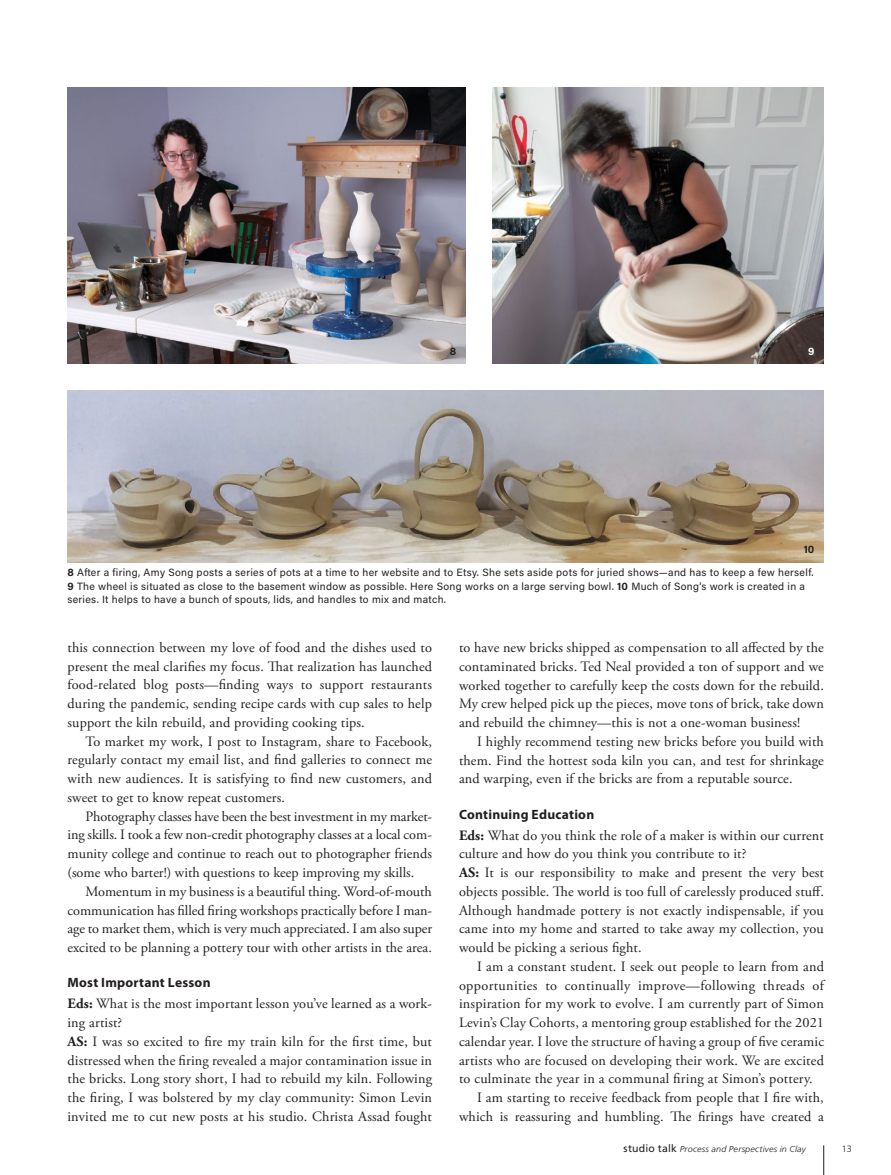
<style>
.page{position:relative;width:891px;height:1175px;background:#fff}
.page>*{position:absolute;margin:0;border:0;box-sizing:border-box;transform-origin:0 0}
.Article_Text{font:14.25px/18.8px "Adobe Garamond Pro";letter-spacing:.01em;color:#231f20;text-align:justify}
.Article_Lead{font:14.25px/18.8px "Adobe Garamond Pro";letter-spacing:.01em;color:#231f20;text-align:justify}
.Article_Breakhead{font:700 13.5px "Myriad Pro";letter-spacing:.02em;color:#231f20}
.Article_Caption{font:10.5px/13.5px "Acumin Pro";letter-spacing:.03em;color:#231f20}
.Image_Number{font:700 10.5px "Acumin Pro";color:#231f20}
.Image_Number-2{font:700 10.5px "Acumin Pro";color:#fff}
.t1{font:300 9.15px "Frutiger LT Pro";color:#231f20}
.t2{font:italic 300 8.55px "Frutiger LT Pro";letter-spacing:.015em;color:#231f20;scale:1.06 1}
.s1{font-weight:700}
.s2{font-weight:400;font-style:normal;font-size:10.5px}
</style>
<div class="page">
<svg style="left:823px;top:1145px;width:1px;height:29px"></svg>
<img style="left:68px;top:87px;width:397px;height:277px">
<img style="left:492px;top:87px;width:332px;height:277px">
<img style="left:68px;top:390px;width:756px;height:172px">
<p class="Image_Number" style="left:450px;top:344px;width:8px">8</p>
<p class="Image_Number-2" style="left:808px;top:344px;width:8px">9</p>
<p class="Image_Number" style="left:804px;top:542px;width:12px">10</p>
<p class="Article_Caption" style="left:68px;top:565px;width:748px"><span class="s1">8</span> After a firing, Amy Song posts a series of pots at a time to her website and to Etsy. She sets aside pots for juried shows—and has to keep a few herself.<br><span class="s1">9</span> The wheel is situated as close to the basement window as possible. Here Song works on a large serving bowl. <span class="s1">10</span> Much of Song’s work is created in a series. It helps to have a bunch of spouts, lids, and handles to mix and match.</p>
<p class="Article_Lead" style="left:459px;top:638px;width:366px">to have new bricks shipped as compensation to all affected by the contaminated bricks. Ted Neal provided a ton of support and we worked together to carefully keep the costs down for the rebuild.<br>My crew helped pick up the pieces, move tons of brick, take down and rebuild the chimney—this is not a one-woman business!</p>
<p class="Article_Text" style="left:459px;top:732px;width:366px;text-indent:18px">I highly recommend testing new bricks before you build with them. Find the hottest soda kiln you can, and test for shrinkage and warping, even if the bricks are from a reputable source.</p>
<p class="Article_Breakhead" style="left:459px;top:805px;width:137px">Continuing Education</p>
<p class="Article_Lead" style="left:459px;top:826px;width:366px"><span class="s1">Eds:</span> What do you think the role of a maker is within our current culture and how do you think you contribute to it?</p>
<p class="Article_Lead" style="left:459px;top:863px;width:366px"><span class="s1">AS:</span> It is our responsibility to make and present the very best objects possible. The world is too full of carelessly produced stuff.<br>Although handmade pottery is not exactly indispensable, if you came into my home and started to take away my collection, you would be picking a serious fight.</p>
<p class="Article_Text" style="left:459px;top:957px;width:367px;text-indent:18px">I am a constant student. I seek out people to learn from and opportunities to continually improve—following threads of inspiration for my work to evolve. I am currently part of Simon Levin’s Clay Cohorts, a mentoring group established for the 2021 calendar year. I love the structure of having a group of five ceramic artists who are focused on developing their work. We are excited to culminate the year in a communal firing at Simon’s pottery.</p>
<p class="Article_Text" style="left:459px;top:1088px;width:366px;text-align:right">I am starting to receive feedback from people that I fire with, which is reassuring and humbling. The firings have created a</p>
<p class="Article_Lead" style="left:68px;top:638px;width:366px">this connection between my love of food and the dishes used to present the meal clarifies my focus. That realization has launched food-related blog posts—finding ways to support restaurants during the pandemic, sending recipe cards with cup sales to help support the kiln rebuild, and providing cooking tips.</p>
<p class="Article_Text" style="left:68px;top:732px;width:366px;text-indent:18px">To market my work, I post to Instagram, share to Facebook, regularly contact my email list, and find galleries to connect me with new audiences. It is satisfying to find new customers, and sweet to get to know repeat customers.</p>
<p class="Article_Text" style="left:68px;top:807px;width:366px;text-indent:18px">Photography classes have been the best investment in my market&shy;ing skills. I took a few non-credit photography classes at a local com&shy;munity college and continue to reach out to photographer friends (some who barter!) with questions to keep improving my skills.</p>
<p class="Article_Text" style="left:68px;top:882px;width:366px;text-indent:18px">Momentum in my business is a beautiful thing. Word-of-mouth communication has filled firing workshops practically before I man&shy;age to market them, which is very much appreciated. I am also super excited to be planning a pottery tour with other artists in the area.</p>
<p class="Article_Breakhead" style="left:68px;top:974px;width:145px">Most Important Lesson</p>
<p class="Article_Lead" style="left:68px;top:994px;width:366px"><span class="s1">Eds:</span> What is the most important lesson you’ve learned as a work&shy;ing artist?</p>
<p class="Article_Lead" style="left:68px;top:1032px;width:366px"><span class="s1">AS:</span> I was so excited to fire my train kiln for the first time, but distressed when the firing revealed a major contamination issue in the bricks. Long story short, I had to rebuild my kiln. Following the firing, I was bolstered by my clay community: Simon Levin invited me to cut new posts at his studio. Christa Assad fought</p>
<p class="t2" style="left:624px;top:1144px;width:173px"><span class="s2">studio talk</span> Process and Perspectives in Clay</p>
<p class="t1" style="left:842px;top:1143px;width:12px">13</p>
</div>
